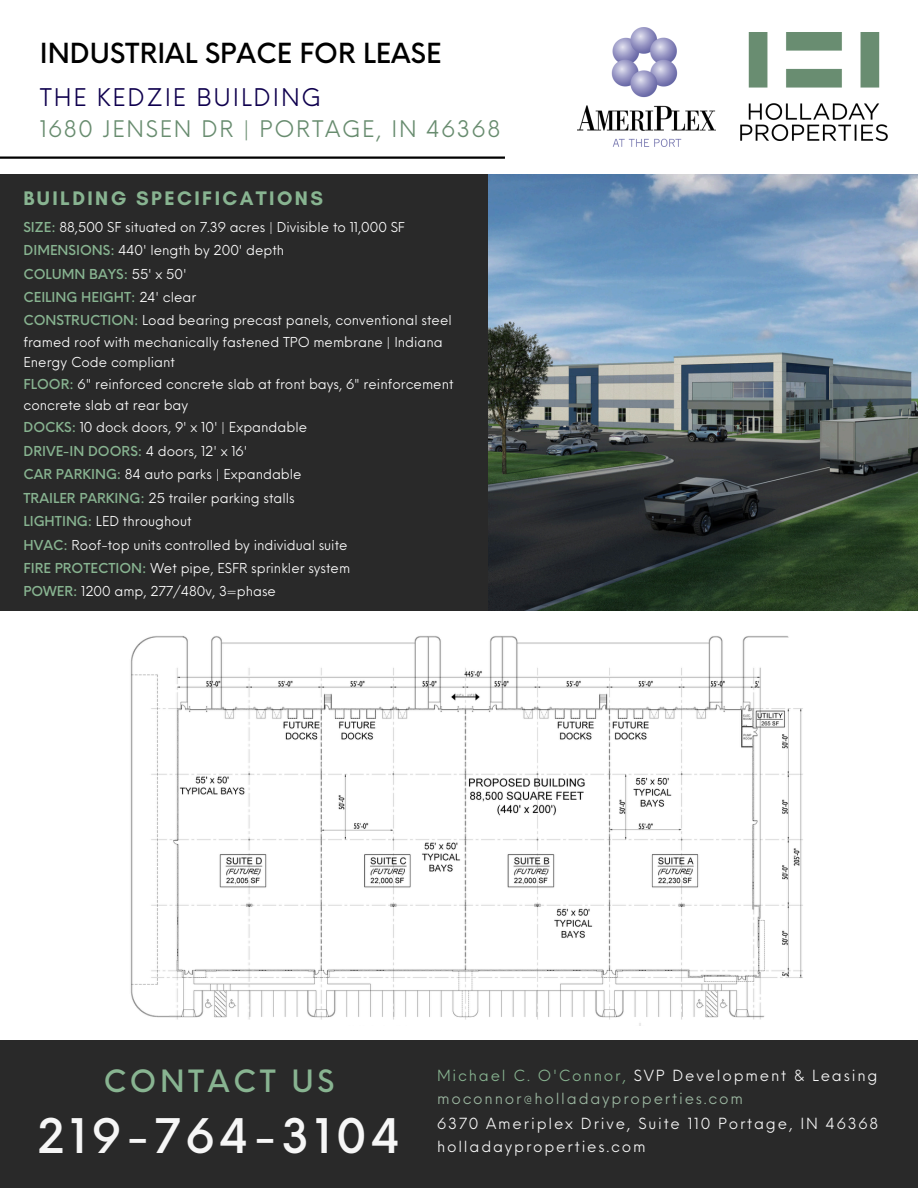
<style>
.page{position:relative;width:918px;height:1188px;background:#fff}
.page>*{position:absolute;margin:0;border:0;box-sizing:border-box;transform-origin:0 0}
.t1{font:500 46.5px "Neue Einstellung";letter-spacing:.12em;color:#f6f6f6}
.t2{font:500 30px "Neue Einstellung";letter-spacing:.12em;color:#88b491}
.t3{font:500 27px "Neue Einstellung";color:#000}
.t4{font:23.85px "Neue Einstellung";letter-spacing:.08em;color:#0f004e}
.t5{font:22.35px "Neue Einstellung";letter-spacing:.08em;color:#688c6f}
.t6{font:700 19.95px "Glacial Indifference";letter-spacing:.12em;color:#88b491}
.t7{font:15px "Neue Einstellung";letter-spacing:.12em;color:#f6f6f6}
.t8{font:15px "Neue Einstellung";letter-spacing:.12em;color:#9db8a2}
.t9{font:13.35px/20.7px "Neue Einstellung";color:#fff}
.t10{font:500 13.35px "Neue Einstellung";color:#88b491}
.s1{font-weight:500;color:#88b491}
.s2{font-weight:400;color:#fff}
.s3{color:#88b491}
</style>
<div class="page">
<img style="left:740px;top:33px;width:148px;height:108px">
<img style="left:577px;top:27px;width:138px;height:120px">
<hr style="left:0;top:156px;width:505px;height:3px;background:#000">
<div style="left:0;top:1040px;width:918px;height:148px;background:#292929"></div>
<img style="left:488px;top:174px;width:430px;height:437px">
<div style="left:0;top:174px;width:488px;height:437px;background:#292929"></div>
<img style="left:130px;top:636px;width:673px;height:389px">
<p class="t3" style="left:40px;top:29px;width:403px">INDUSTRIAL SPACE FOR LEASE</p>
<p class="t4" style="left:40px;top:76px;width:283px">THE KEDZIE BUILDING</p>
<p class="t5" style="left:40px;top:109px;width:462px">1680 JENSEN DR | PORTAGE, IN 46368</p>
<h4 class="t6" style="left:23px;top:186px;width:301px">BUILDING SPECIFICATIONS</h4>
<p class="t9" style="left:23px;top:215px;width:383px"><span class="s1">SIZE:</span> 88,500 SF situated on 7.39 acres | Divisible to 11,000 SF</p>
<p class="t9" style="left:23px;top:239px;width:262px"><span class="s1">DIMENSIONS:</span> 440' length by 200' depth</p>
<p class="t10" style="left:23px;top:262px;width:165px">COLUMN BAYS: <span class="s2">55' x 50'</span></p>
<p class="t10" style="left:23px;top:285px;width:174px">CEILING HEIGHT: <span class="s2">24' clear</span></p>
<p class="t9" style="left:23px;top:309px;width:430px"><span class="s1">CONSTRUCTION:</span> Load bearing precast panels, conventional steel framed roof with mechanically fastened TPO membrane | Indiana<br>Energy Code compliant</p>
<p class="t9" style="left:23px;top:372px;width:432px;line-height:21.1px"><span class="s1">FLOOR:</span> 6" reinforced concrete slab at front bays, 6" reinforcement concrete slab at rear bay</p>
<p class="t9" style="left:23px;top:416px;width:285px"><span class="s1">DOCKS:</span> 10 dock doors, 9' x 10' | Expandable</p>
<p class="t10" style="left:23px;top:439px;width:225px">DRIVE-IN DOORS: <span class="s2">4 doors, 12' x 16'</span></p>
<p class="t9" style="left:23px;top:463px;width:280px"><span class="s1">CAR PARKING:</span> 84 auto parks | Expandable</p>
<p class="t9" style="left:23px;top:510px;width:170px"><span class="s1">LIGHTING:</span> LED throughout</p>
<p class="t9" style="left:23px;top:533px;width:326px"><span class="s1">HVAC:</span> Roof-top units controlled by individual suite</p>
<p class="t9" style="left:23px;top:556px;width:328px"><span class="s1">FIRE PROTECTION:</span> Wet pipe, ESFR sprinkler system</p>
<p class="t9" style="left:23px;top:580px;width:254px"><span class="s1">POWER:</span> 1200 amp, 277/480v, 3=phase</p>
<p class="t9" style="left:23px;top:486px;width:273px"><span class="s1">TRAILER PARKING:</span> 25 trailer parking stalls</p>
<p class="t7" style="left:437px;top:1062px;width:442px"><span class="s3">Michael C. O'Connor,</span> SVP Development &amp; Leasing</p>
<p class="t8" style="left:437px;top:1085px;width:308px">moconnor@holladayproperties.com</p>
<p class="t7" style="left:437px;top:1133px;width:210px">holladayproperties.com</p>
<h2 class="t2" style="left:103px;top:1055px;width:232px">CONTACT US</h2>
<h3 class="t1" style="left:37px;top:1095px;width:365px">219-764-3104</h3>
<p class="t7" style="left:437px;top:1111px;width:443px">6370 Ameriplex Drive, Suite 110 Portage, IN 46368</p>
</div>
